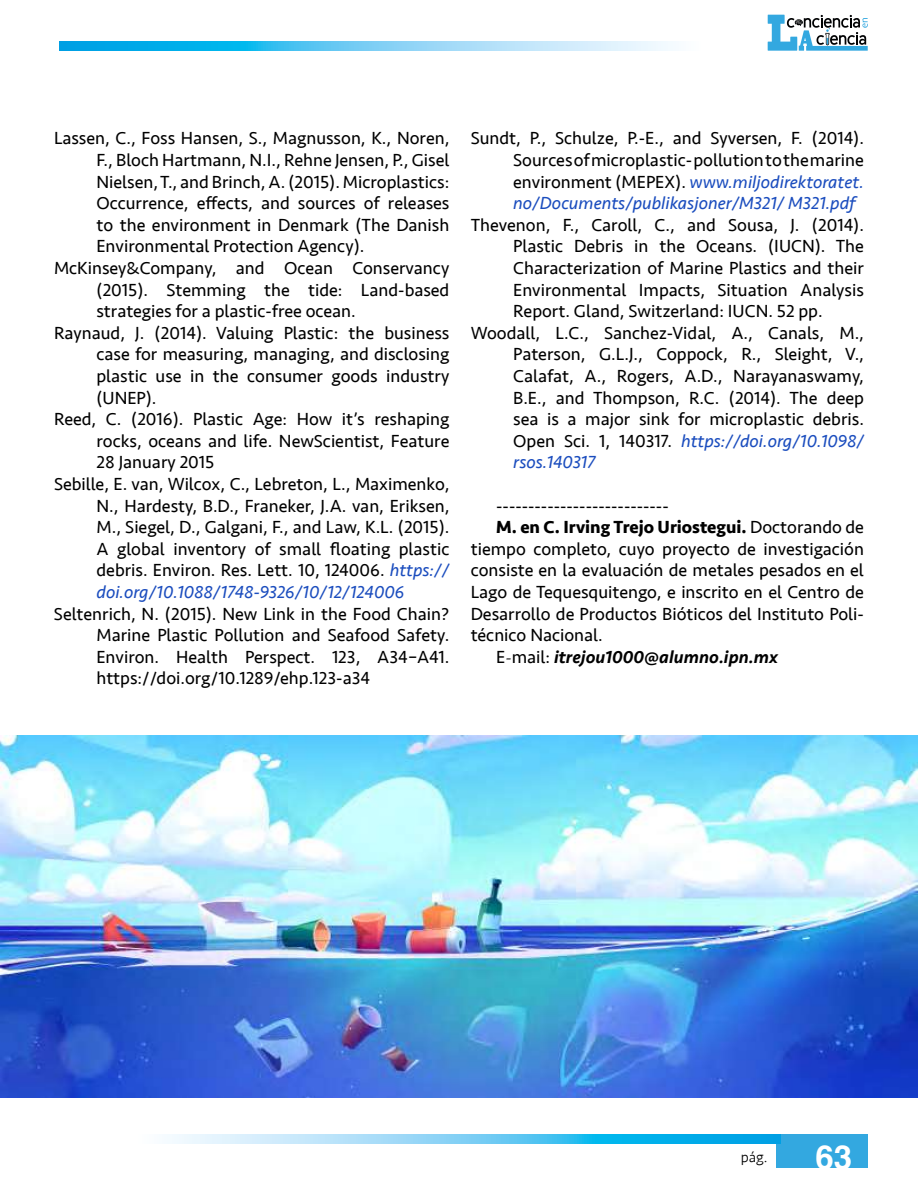
<style>
.page{position:relative;width:918px;height:1188px;background:#fff}
.page>*{position:absolute;margin:0;border:0;box-sizing:border-box;transform-origin:0 0}
.t1{font:700 33px "Helvetica";color:#fff}
.t2{font:18px/21.6px "Seravek";color:#000;text-align:justify}
.t3{font:italic 18px "Seravek";color:#1b4dbe}
.t4{font:700 18px "Seravek";color:#000}
.t5{font:italic 500 18px "Seravek";color:#000}
.t6{font:300 15px "Seravek";color:#000}
.s1{font-style:italic;color:#1b4dbe}
.s2{font-style:normal;color:#000}
.s3{font-weight:400}
.s4{font-weight:400;font-style:normal}
.s5{font-family:"Minion Pro";font-weight:400;font-style:normal}
</style>
<div class="page">
<svg style="left:59px;top:42px;width:614px;height:9px;background:#6dccf3"></svg>
<div style="left:776px;top:1135px;width:92px;height:33px;background:#33a8e0"></div>
<svg style="left:167px;top:1135px;width:613px;height:9px;background:#6dccf3"></svg>
<svg style="left:768px;top:15px;width:100px;height:36px"></svg>
<img style="left:0;top:736px;width:918px;height:361px">
<p class="t2" style="left:54px;top:128px;width:397px">Lassen, C., Foss Hansen, S., Magnusson, K., Noren,</p>
<p class="t2" style="left:97px;top:149px;width:354px">F., Bloch Hartmann, N.I., Rehne Jensen, P., Gisel</p>
<p class="t2" style="left:97px;top:171px;width:354px">Nielsen, T., and Brinch, A. (2015). Microplastics:</p>
<p class="t2" style="left:97px;top:192px;width:354px">Occurrence, effects, and sources of releases</p>
<p class="t2" style="left:97px;top:214px;width:354px">to the environment in Denmark (The Danish</p>
<p class="t2" style="left:97px;top:236px;width:269px">Environmental Protection Agency).</p>
<p class="t2" style="left:54px;top:257px;width:397px">McKinsey&amp;Company, and Ocean Conservancy</p>
<p class="t2" style="left:97px;top:279px;width:354px">(2015). Stemming the tide: Land-based</p>
<p class="t2" style="left:97px;top:300px;width:261px">strategies for a plastic-free ocean.</p>
<p class="t2" style="left:54px;top:322px;width:397px">Raynaud, J. (2014). Valuing Plastic: the business</p>
<p class="t2" style="left:97px;top:344px;width:354px">case for measuring, managing, and disclosing</p>
<p class="t2" style="left:97px;top:365px;width:354px">plastic use in the consumer goods industry</p>
<p class="t2" style="left:97px;top:387px;width:61px">(UNEP).</p>
<p class="t2" style="left:54px;top:408px;width:397px">Reed, C. (2016). Plastic Age: How it’s reshaping</p>
<p class="t2" style="left:97px;top:430px;width:354px">rocks, oceans and life. NewScientist, Feature</p>
<p class="t2" style="left:97px;top:452px;width:119px">28 January 2015</p>
<p class="t2" style="left:54px;top:473px;width:397px">Sebille, E. van, Wilcox, C., Lebreton, L., Maximenko,</p>
<p class="t2" style="left:97px;top:495px;width:354px">N., Hardesty, B.D., Franeker, J.A. van, Eriksen,</p>
<p class="t2" style="left:97px;top:516px;width:354px">M., Siegel, D., Galgani, F., and Law, K.L. (2015).</p>
<p class="t2" style="left:97px;top:538px;width:354px">A global inventory of small floating plastic</p>
<p class="t2" style="left:97px;top:560px;width:354px">debris. Environ. Res. Lett. 10, 124006. <span class="s1">https://</span></p>
<p class="t3" style="left:97px;top:578px;width:309px">doi.org/10.1088/1748-9326/10/12/124006</p>
<p class="t2" style="left:97px;top:603px;width:354px;text-indent:-43px">Seltenrich, N. (2015). New Link in the Food Chain?<br>Marine Plastic Pollution and Seafood Safety.<br>Environ. Health Perspect. 123, A34–A41. https://doi.org/10.1289/ehp.123-a34</p>
<p class="t2" style="left:513px;top:128px;width:352px;text-indent:-43px">Sundt, P., Schulze, P.-E., and Syversen, F. (2014).<br>Sources of microplastic- pollution to the marine environment (MEPEX). <span class="s1">www.miljodirektoratet. no/Documents/publikasjoner/M321/ M321.pdf</span></p>
<p class="t2" style="left:471px;top:214px;width:395px">Thevenon, F., Caroll, C., and Sousa, J. (2014).</p>
<p class="t2" style="left:513px;top:236px;width:352px">Plastic Debris in the Oceans. (IUCN). The</p>
<p class="t2" style="left:513px;top:257px;width:352px">Characterization of Marine Plastics and their</p>
<p class="t2" style="left:513px;top:279px;width:352px">Environmental Impacts, Situation Analysis</p>
<p class="t2" style="left:513px;top:300px;width:311px">Report. Gland, Switzerland: IUCN. 52 pp.</p>
<p class="t2" style="left:471px;top:322px;width:395px">Woodall, L.C., Sanchez-Vidal, A., Canals, M.,</p>
<p class="t2" style="left:513px;top:344px;width:352px">Paterson, G.L.J., Coppock, R., Sleight, V.,</p>
<p class="t2" style="left:513px;top:365px;width:352px">Calafat, A., Rogers, A.D., Narayanaswamy,</p>
<p class="t2" style="left:513px;top:387px;width:352px">B.E., and Thompson, R.C. (2014). The deep</p>
<p class="t2" style="left:513px;top:408px;width:352px">sea is a major sink for microplastic debris.</p>
<p class="t3" style="left:513px;top:426px;width:352px"><span class="s2">Open Sci. 1, 140317.</span> https://doi.org/10.1098/</p>
<p class="t3" style="left:513px;top:448px;width:84px">rsos.140317</p>
<p class="t2" style="left:496px;top:495px;width:174px">---------------------------</p>
<p class="t4" style="left:496px;top:513px;width:369px">M. en C. Irving Trejo Uriostegui. <span class="s3">Doctorando de</span></p>
<p class="t2" style="left:471px;top:538px;width:395px">tiempo completo, cuyo proyecto de investigación</p>
<p class="t2" style="left:471px;top:560px;width:395px">consiste en la evaluación de metales pesados en el</p>
<p class="t2" style="left:471px;top:581px;width:395px">Lago de Tequesquitengo, e inscrito en el Centro de</p>
<p class="t2" style="left:471px;top:603px;width:395px">Desarrollo de Productos Bióticos del Instituto Poli-</p>
<p class="t2" style="left:471px;top:624px;width:134px">técnico Nacional.</p>
<p class="t5" style="left:496px;top:646px;width:283px"><span class="s4">E</span><span class="s5">-</span><span class="s4">mail:</span> itrejou1000@alumno.ipn.mx</p>
<p class="t6" style="left:741px;top:1148px;width:28px">pág.</p>
<h1 class="t1" style="left:815px;top:1130px;width:38px">63</h1>
</div>
